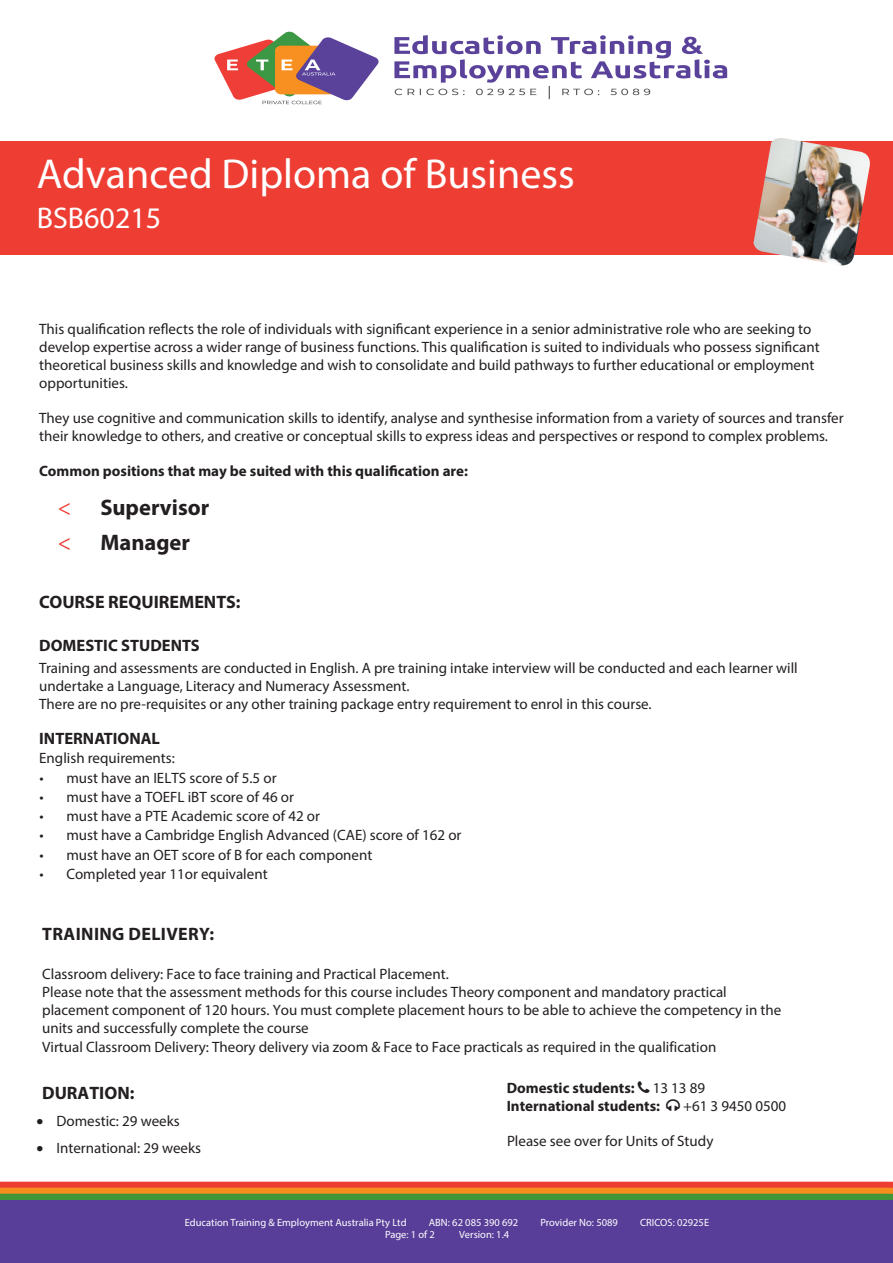
<style>
.page{position:relative;width:893px;height:1263px;background:#fff}
.page>*{position:absolute;margin:0;border:0;box-sizing:border-box;transform-origin:0 0}
.Front_Page_Header{font:42px "Myriad Pro";color:#fff}
.Front_Page_SUB_Heade{font:30px "Myriad Pro";color:#fff}
.t1{font:700 22.5px "Myriad Pro";color:#231f20}
.Black_Headings{font:700 18px "Myriad Pro";color:#231f20}
.Black_Headings-2{font:700 18px "Myriad Pro";letter-spacing:.02em;color:#231f20}
.Black_Headings-3{font:700 16.5px "Myriad Pro";color:#231f20}
.Main_BODY_text{font:15px/18px "Myriad Pro";color:#231f20}
.Black_Headings-4{font:15px/18px "Myriad Pro";color:#231f20}
.Main_BODY_text-2{font:700 15px/18px "Myriad Pro";color:#231f20}
.t2{font:10.5px "Myriad Pro";color:#fff}
.s1{font-weight:400}
</style>
<div class="page">
<div style="left:0;top:141px;width:893px;height:113px;background:#ee3e34"></div>
<img style="left:753px;top:138px;width:119px;height:128px">
<svg style="left:0;top:1182px;width:893px;height:18px;background:#b3772d"></svg>
<div style="left:0;top:1200px;width:893px;height:63px;background:#593e99"></div>
<img style="left:214px;top:31px;width:514px;height:74px">
<p class="Front_Page_Header" style="left:37px;top:148px;width:539px">Advanced Diploma of Business</p>
<p class="Front_Page_SUB_Heade" style="left:37px;top:199px;width:126px">BSB60215</p>
<p class="Main_BODY_text" style="left:39px;top:320px;width:782px">This qualification reflects the role of individuals with significant experience in a senior administrative role who are seeking to develop expertise across a wider range of business functions. This qualification is suited to individuals who possess significant theoretical business skills and knowledge and wish to consolidate and build pathways to further educational or employment opportunities.</p>
<p class="Main_BODY_text" style="left:39px;top:409px;width:806px">They use cognitive and communication skills to identify, analyse and synthesise information from a variety of sources and transfer their knowledge to others, and creative or conceptual skills to express ideas and perspectives or respond to complex problems.</p>
<p class="Main_BODY_text-2" style="left:39px;top:462px;width:430px">Common positions that may be suited with this qualification are:</p>
<p class="t1" style="left:100px;top:493px;width:111px">Supervisor</p>
<p class="t1" style="left:100px;top:528px;width:91px">Manager</p>
<p class="Black_Headings" style="left:39px;top:590px;width:203px">COURSE REQUIREMENTS:</p>
<p class="Black_Headings-3" style="left:39px;top:635px;width:162px">DOMESTIC STUDENTS</p>
<p class="Black_Headings-4" style="left:39px;top:659px;width:760px">Training and assessments are conducted in English. A pre training intake interview will be conducted and each learner will undertake a Language, Literacy and Numeracy Assessment.</p>
<p class="Black_Headings-4" style="left:39px;top:695px;width:614px">There are no pre-requisites or any other training package entry requirement to enrol in this course.</p>
<p class="Black_Headings-3" style="left:39px;top:727px;width:122px">INTERNATIONAL</p>
<p class="Black_Headings-4" style="left:39px;top:748px;width:137px">English requirements:</p>
<p class="Black_Headings-4" style="left:39px;top:768px;width:239px">• must have an IELTS score of 5.5 or</p>
<p class="Black_Headings-4" style="left:39px;top:787px;width:256px">• must have a TOEFL iBT score of 46 or</p>
<p class="Black_Headings-4" style="left:39px;top:807px;width:282px">• must have a PTE Academic score of 42 or</p>
<p class="Black_Headings-4" style="left:39px;top:826px;width:424px">• must have a Cambridge English Advanced (CAE) score of 162 or</p>
<p class="Black_Headings-4" style="left:39px;top:845px;width:335px">• must have an OET score of B for each component</p>
<p class="Black_Headings-4" style="left:39px;top:865px;width:230px">• Completed year 11or equivalent</p>
<p class="Black_Headings-2" style="left:42px;top:922px;width:173px">TRAINING DELIVERY:</p>
<p class="Main_BODY_text" style="left:42px;top:965px;width:741px">Classroom delivery: Face to face training and Practical Placement.<br>Please note that the assessment methods for this course includes Theory component and mandatory practical placement component of 120 hours. You must complete placement hours to be able to achieve the competency in the units and successfully complete the course<br>Virtual Classroom Delivery: Theory delivery via zoom &amp; Face to Face practicals as required in the qualification</p>
<p class="Black_Headings" style="left:42px;top:1081px;width:94px">DURATION:</p>
<p class="Main_BODY_text-2" style="left:507px;top:1078px;width:200px">Domestic students: <span class="s1">13 13 89<br></span>International students:</p>
<p class="Main_BODY_text" style="left:683px;top:1096px;width:105px">+61 3 9450 0500</p>
<p class="Main_BODY_text" style="left:507px;top:1132px;width:208px">Please see over for Units of Study</p>
<p class="Main_BODY_text" style="left:37px;top:1111px;width:145px">• Domestic: 29 weeks</p>
<p class="Main_BODY_text" style="left:37px;top:1139px;width:166px">• International: 29 weeks</p>
<p class="t2" style="left:185px;top:1216px;width:223px">Education Training &amp; Employment Australia Pty Ltd</p>
<p class="t2" style="left:429px;top:1216px;width:91px">ABN: 62 085 390 692</p>
<p class="t2" style="left:540px;top:1216px;width:79px">Provider No: 5089</p>
<p class="t2" style="left:640px;top:1216px;width:71px">CRICOS: 02925E</p>
<p class="t2" style="left:385px;top:1228px;width:51px">Page: 1 of 2</p>
<p class="t2" style="left:459px;top:1228px;width:52px">Version: 1.4</p>
</div>
